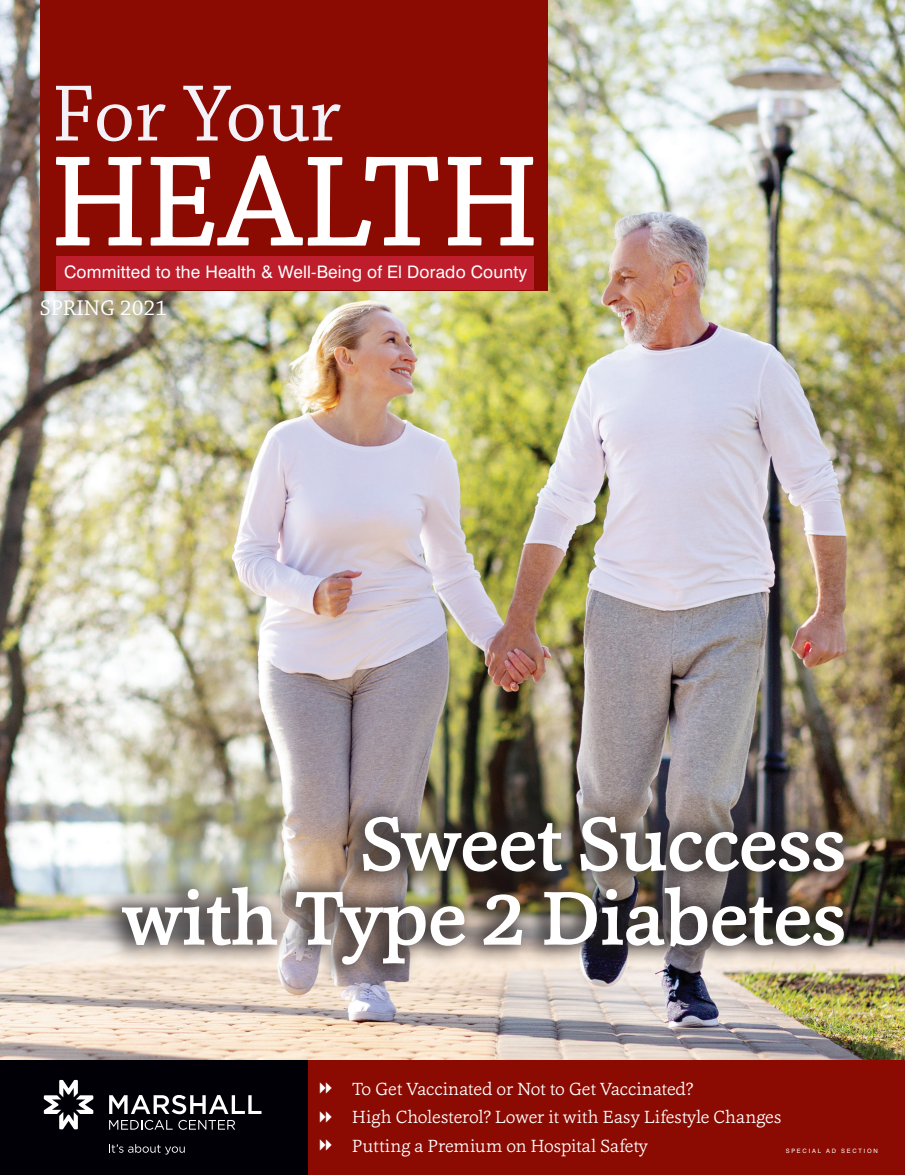
<style>
.page{position:relative;width:905px;height:1175px;background:#fff}
.page>*{position:absolute;margin:0;border:0;box-sizing:border-box;transform-origin:0 0}
.t1{font:500 78px/74.2px "Cassia";letter-spacing:-.01em;color:#fff;text-align:right}
.t2{font:22.5px "Chaparral Pro";color:#fff}
.t3{font:300 18px/28.3px "Cassia";color:#fff}
.t4{font:17.25px "Swiss 721 BT";letter-spacing:.01em;color:#fff}
.t5{font:6px "Swiss 721 BT";letter-spacing:.3em;color:#fff}
</style>
<div class="page">
<img style="left:0;top:0;width:904px;height:1060px">
<div style="left:40px;top:0;width:508px;height:290px;background:#8b0a02"></div>
<svg style="left:56px;top:86px;width:284px;height:55px"></svg>
<svg style="left:56px;top:155px;width:478px;height:91px"></svg>
<div style="left:56px;top:256px;width:477px;height:34px;background:#be1d2c"></div>
<div style="left:40px;top:299px;width:139px;height:30px;background:#231f20;opacity:.35"></div>
<div style="left:307px;top:1060px;width:597px;height:114px;background:#8b0a02"></div>
<div style="left:0;top:1060px;width:307px;height:114px;background:#000006"></div>
<svg style="left:109px;top:1095px;width:152px;height:34px"></svg>
<svg style="left:109px;top:1144px;width:76px;height:10px"></svg>
<svg style="left:44px;top:1079px;width:49px;height:50px"></svg>
<div style="left:94px;top:795px;width:764px;height:190px;background:#231f20;opacity:.75"></div>
<p class="t4" style="left:64px;top:262px;width:464px">Committed to the Health &amp; Well-Being of El Dorado County</p>
<p class="t2" style="left:40px;top:295px;width:129px">SPRING 2021</p>
<h1 class="t1" style="left:122px;top:806px;width:726px">Sweet Success<br>with Type 2 Diabetes</h1>
<p class="t3" style="left:352px;top:1074px;width:430px">To Get Vaccinated or Not to Get Vaccinated?<br>High Cholesterol? Lower it with Easy Lifestyle Changes<br>Putting a Premium on Hospital Safety</p>
<p class="t5" style="left:785px;top:1146px;width:94px">SPECIAL AD SECTION</p>
</div>
